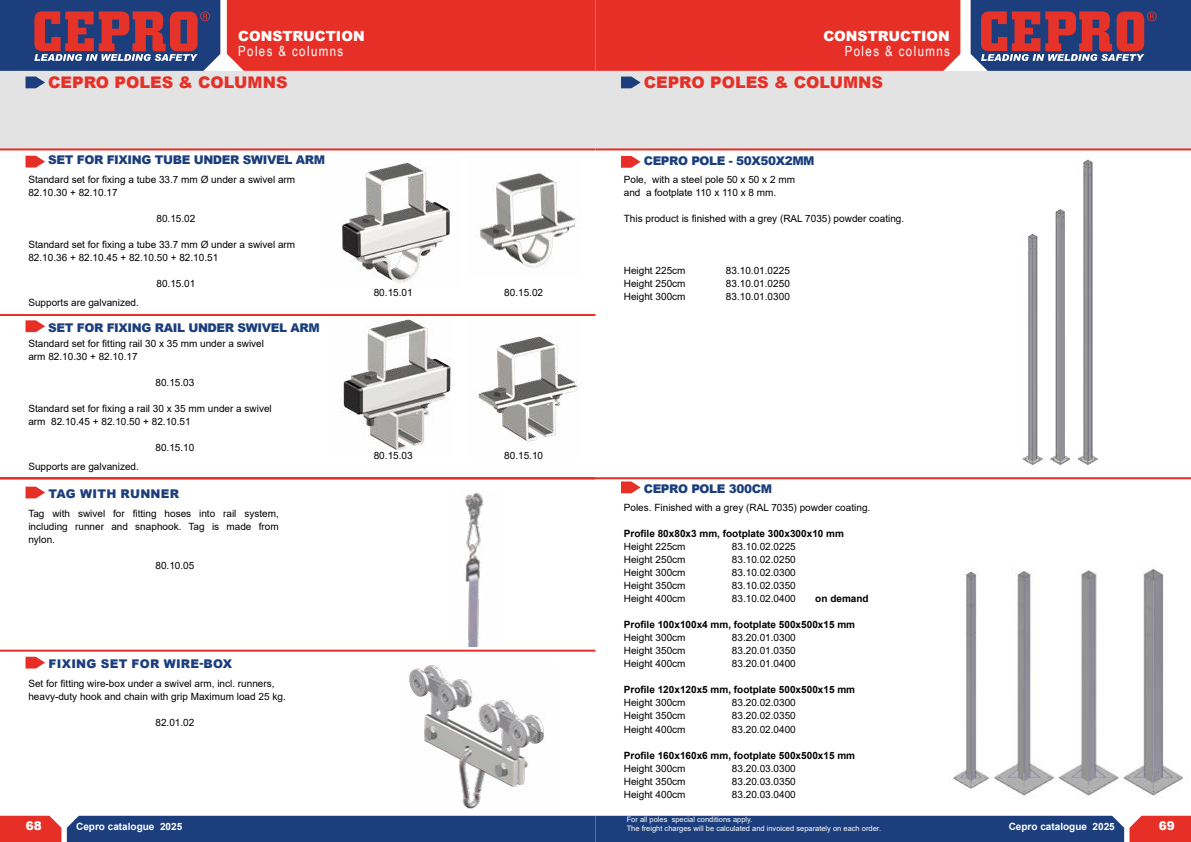
<style>
.page{position:relative;width:1191px;height:842px;background:#fff}
.page>*{position:absolute;margin:0;border:0;box-sizing:border-box;transform-origin:0 0}
.t1{font:900 16px "Arial";color:#e63027}
.t2{font:14px "Arial Narrow";letter-spacing:.1em;color:#fff}
.t3{font:900 14px "Arial";color:#fff}
.t4{font:900 12px "Arial";letter-spacing:-.03em;color:#1c3e7d}
.t5{font:900 12px "Arial";letter-spacing:.025em;color:#1c3e7d}
.t6{font:900 12px "Arial";color:#fff}
.t7{font:10px/13px "Arial";color:#000}
.t8{font:700 10px "Arial";color:#000}
.t9{font:700 10px "Arial";color:#fff}
.t10{font:7.5px/9px "Arial";color:#fff}
</style>
<div class="page">
<div style="left:227px;top:0;width:733px;height:71px;background:#e63027"></div>
<div style="left:0;top:816px;width:61px;height:26px;background:#e63027"></div>
<div style="left:67px;top:816px;width:1124px;height:26px;background:#1c3e7d"></div>
<svg style="left:970px;top:0;width:221px;height:71px;background:#5f456c"></svg>
<svg style="left:0;top:0;width:220px;height:71px;background:#5e446c"></svg>
<img style="left:477px;top:173px;width:99px;height:96px">
<img style="left:326px;top:150px;width:134px;height:137px">
<img style="left:476px;top:336px;width:104px;height:110px">
<img style="left:339px;top:320px;width:112px;height:132px">
<img style="left:465px;top:492px;width:19px;height:154px">
<img style="left:409px;top:665px;width:136px;height:144px">
<img style="left:949px;top:567px;width:234px;height:231px">
<img style="left:1022px;top:158px;width:78px;height:314px">
<svg style="left:26px;top:156px;width:19px;height:11px"></svg>
<svg style="left:26px;top:320px;width:19px;height:12px"></svg>
<hr style="left:0;top:314px;width:595px;height:2px;background:#e63027">
<div style="left:0;top:71px;width:595px;height:77px;background:#e3e3e3"></div>
<svg style="left:26px;top:77px;width:19px;height:11px"></svg>
<hr style="left:0;top:148px;width:595px;height:2px;background:#e63027">
<hr style="left:0;top:477px;width:595px;height:2px;background:#e63027">
<svg style="left:26px;top:487px;width:19px;height:11px"></svg>
<svg style="left:26px;top:657px;width:19px;height:11px"></svg>
<hr style="left:0;top:650px;width:595px;height:2px;background:#e63027">
<svg style="left:621px;top:156px;width:19px;height:12px"></svg>
<svg style="left:621px;top:481px;width:19px;height:12px"></svg>
<div style="left:595px;top:71px;width:596px;height:77px;background:#e3e3e3"></div>
<svg style="left:621px;top:77px;width:19px;height:11px"></svg>
<hr style="left:595px;top:148px;width:596px;height:2px;background:#e63027">
<hr style="left:595px;top:477px;width:596px;height:2px;background:#e63027">
<h2 class="t3" style="left:238px;top:26px;width:128px">CONSTRUCTION</h2>
<h1 class="t1" style="left:48px;top:71px;width:241px">CEPRO POLES &amp; COLUMNS</h1>
<h2 class="t2" style="left:238px;top:40px;width:107px">Poles &amp; columns</h2>
<p class="t4" style="left:48px;top:151px;width:278px">SET FOR FIXING TUBE UNDER SWIVEL ARM</p>
<p class="t7" style="left:28px;top:173px;width:268px">Standard set for fixing a tube 33.7 mm Ø under a swivel arm<br>82.10.30 + 82.10.17</p>
<p class="t7" style="left:156px;top:212px;width:40px">80.15.02</p>
<p class="t7" style="left:28px;top:238px;width:268px">Standard set for fixing a tube 33.7 mm Ø under a swivel arm<br>82.10.36 + 82.10.45 + 82.10.50 + 82.10.51</p>
<p class="t7" style="left:156px;top:277px;width:40px">80.15.01</p>
<p class="t7" style="left:28px;top:296px;width:112px">Supports are galvanized.</p>
<p class="t4" style="left:48px;top:319px;width:273px">SET FOR FIXING RAIL UNDER SWIVEL ARM</p>
<p class="t7" style="left:28px;top:337px;width:237px">Standard set for fitting rail 30 x 35 mm under a swivel arm 82.10.30 + 82.10.17</p>
<p class="t7" style="left:155px;top:376px;width:40px">80.15.03</p>
<p class="t7" style="left:28px;top:402px;width:245px">Standard set for fixing a rail 30 x 35 mm under a swivel arm 82.10.45 + 82.10.50 + 82.10.51</p>
<p class="t7" style="left:155px;top:441px;width:40px">80.15.10</p>
<p class="t7" style="left:28px;top:460px;width:112px">Supports are galvanized.</p>
<p class="t5" style="left:48px;top:485px;width:132px">TAG WITH RUNNER</p>
<p class="t7" style="left:28px;top:506px;width:252px;text-align:justify">Tag with swivel for fitting hoses into rail system, including runner and snaphook. Tag is made from nylon.</p>
<p class="t7" style="left:155px;top:558px;width:40px">80.10.05</p>
<p class="t7" style="left:374px;top:286px;width:40px">80.15.01</p>
<p class="t7" style="left:374px;top:449px;width:40px">80.15.03</p>
<p class="t5" style="left:48px;top:655px;width:185px">FIXING SET FOR WIRE-BOX</p>
<p class="t7" style="left:28px;top:677px;width:259px">Set for fitting wire-box under a swivel arm, incl. runners, heavy-duty hook and chain with grip Maximum load 25 kg.</p>
<p class="t7" style="left:155px;top:716px;width:40px">82.01.02</p>
<p class="t7" style="left:504px;top:286px;width:40px">80.15.02</p>
<p class="t7" style="left:504px;top:449px;width:40px">80.15.10</p>
<h2 class="t3" style="left:823px;top:26px;width:128px">CONSTRUCTION</h2>
<h2 class="t2" style="left:844px;top:40px;width:107px">Poles &amp; columns</h2>
<h1 class="t1" style="left:643px;top:71px;width:241px">CEPRO POLES &amp; COLUMNS</h1>
<p class="t4" style="left:643px;top:151px;width:172px">CEPRO POLE - 50X50X2MM</p>
<p class="t7" style="left:624px;top:173px;width:173px">Pole, with a steel pole 50 x 50 x 2 mm and a footplate 110 x 110 x 8 mm.</p>
<p class="t7" style="left:624px;top:212px;width:282px">This product is finished with a grey (RAL 7035) powder coating.</p>
<p class="t7" style="left:624px;top:264px;width:63px">Height 225cm</p>
<p class="t7" style="left:726px;top:264px;width:65px">83.10.01.0225</p>
<p class="t7" style="left:624px;top:277px;width:63px">Height 250cm</p>
<p class="t7" style="left:726px;top:277px;width:65px">83.10.01.0250</p>
<p class="t7" style="left:624px;top:290px;width:63px">Height 300cm</p>
<p class="t7" style="left:726px;top:290px;width:65px">83.10.01.0300</p>
<p class="t4" style="left:643px;top:480px;width:130px">CEPRO POLE 300CM</p>
<p class="t7" style="left:624px;top:501px;width:248px">Poles. Finished with a grey (RAL 7035) powder coating.</p>
<p class="t8" style="left:624px;top:527px;width:222px">Profile 80x80x3 mm, footplate 300x300x10 mm</p>
<p class="t7" style="left:624px;top:540px;width:63px">Height 225cm</p>
<p class="t7" style="left:732px;top:540px;width:65px">83.10.02.0225</p>
<p class="t7" style="left:624px;top:553px;width:63px">Height 250cm</p>
<p class="t7" style="left:732px;top:553px;width:65px">83.10.02.0250</p>
<p class="t7" style="left:624px;top:566px;width:63px">Height 300cm</p>
<p class="t7" style="left:732px;top:566px;width:65px">83.10.02.0300</p>
<p class="t7" style="left:624px;top:579px;width:63px">Height 350cm</p>
<p class="t7" style="left:732px;top:579px;width:65px">83.10.02.0350</p>
<p class="t7" style="left:624px;top:592px;width:63px">Height 400cm</p>
<p class="t7" style="left:732px;top:592px;width:65px">83.10.02.0400</p>
<p class="t8" style="left:815px;top:592px;width:55px">on demand</p>
<p class="t8" style="left:624px;top:618px;width:233px">Profile 100x100x4 mm, footplate 500x500x15 mm</p>
<p class="t7" style="left:624px;top:631px;width:63px">Height 300cm</p>
<p class="t7" style="left:732px;top:631px;width:65px">83.20.01.0300</p>
<p class="t7" style="left:624px;top:644px;width:63px">Height 350cm</p>
<p class="t7" style="left:732px;top:644px;width:65px">83.20.01.0350</p>
<p class="t7" style="left:624px;top:657px;width:63px">Height 400cm</p>
<p class="t7" style="left:732px;top:657px;width:65px">83.20.01.0400</p>
<p class="t8" style="left:624px;top:683px;width:233px">Profile 120x120x5 mm, footplate 500x500x15 mm</p>
<p class="t7" style="left:624px;top:696px;width:63px">Height 300cm</p>
<p class="t7" style="left:732px;top:696px;width:65px">83.20.02.0300</p>
<p class="t7" style="left:624px;top:709px;width:63px">Height 350cm</p>
<p class="t7" style="left:732px;top:709px;width:65px">83.20.02.0350</p>
<p class="t7" style="left:624px;top:722px;width:63px">Height 400cm</p>
<p class="t7" style="left:732px;top:722px;width:65px">83.20.02.0400</p>
<p class="t8" style="left:624px;top:748px;width:233px">Profile 160x160x6 mm, footplate 500x500x15 mm</p>
<p class="t7" style="left:624px;top:761px;width:63px">Height 300cm</p>
<p class="t7" style="left:732px;top:761px;width:65px">83.20.03.0300</p>
<p class="t7" style="left:624px;top:774px;width:63px">Height 350cm</p>
<p class="t7" style="left:732px;top:774px;width:65px">83.20.03.0350</p>
<p class="t7" style="left:624px;top:787px;width:63px">Height 400cm</p>
<p class="t7" style="left:732px;top:787px;width:65px">83.20.03.0400</p>
<p class="t10" style="left:626px;top:815px;width:256px">For all poles special conditions apply.<br>The freight charges will be calculated and invoiced separately on each order.</p>
<p class="t6" style="left:26px;top:817px;width:18px">68</p>
<p class="t6" style="left:1158px;top:817px;width:18px">69</p>
<p class="t9" style="left:76px;top:819px;width:108px">Cepro catalogue 2025</p>
<p class="t9" style="left:1008px;top:819px;width:108px">Cepro catalogue 2025</p>
</div>
